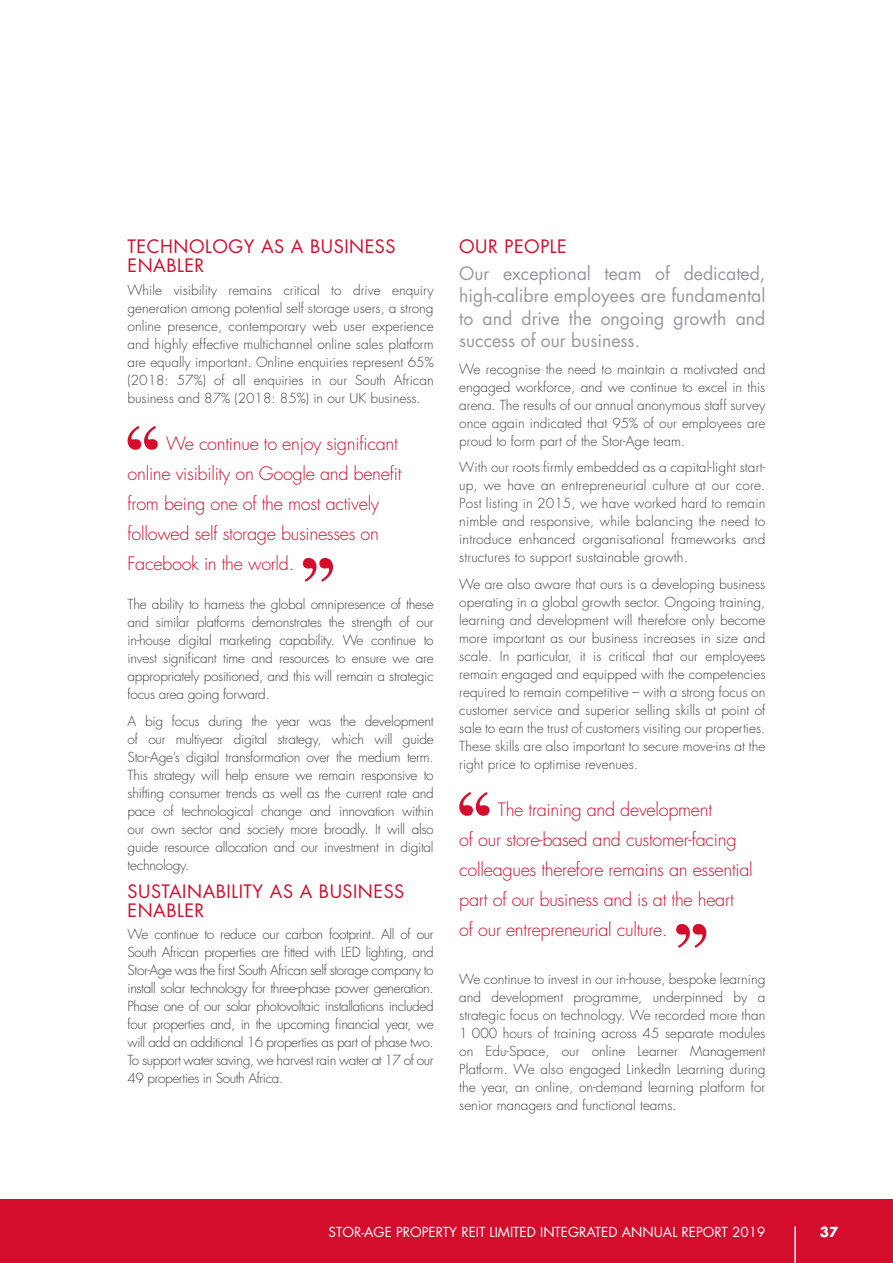
<style>
.page{position:relative;width:893px;height:1263px;background:#fff}
.page>*{position:absolute;margin:0;border:0;box-sizing:border-box;transform-origin:0 0}
.t1{font:300 18px/30px "Futura Std";letter-spacing:-.015em;color:#d30d2b}
.t2{font:18px/22.5px "Futura Std";color:#96989b;text-align:justify}
.t3{font:18px/19.5px "Futura Std";letter-spacing:.03em;color:#d30d2b}
.t4{font:300 13.5px/18px "Futura Std";color:#414142;text-align:justify}
.t5{font:13.5px "Futura Std";color:#fff}
.t6{font:700 13.5px "Futura Std";color:#fff}
</style>
<div class="page">
<div style="left:0;top:1199px;width:893px;height:64px;background:#d30d2b"></div>
<hr style="left:794px;top:1226px;width:2px;height:37px;background:#fff">
<svg style="left:128px;top:426px;width:30px;height:24px"></svg>
<svg style="left:303px;top:558px;width:30px;height:24px"></svg>
<svg style="left:459px;top:792px;width:30px;height:24px"></svg>
<svg style="left:676px;top:924px;width:30px;height:24px"></svg>
<h1 class="t3" style="left:128px;top:237px;width:270px">TECHNOLOGY AS A BUSINESS<br>ENABLER</h1>
<p class="t4" style="left:128px;top:281px;width:308px">While visibility remains critical to drive enquiry generation among potential self storage users, a strong online presence, contemporary web user experience and highly effective multichannel online sales platform are equally important. Online enquiries represent 65% (2018: 57%) of all enquiries in our South African business and 87% (2018: 85%) in our UK business.</p>
<h1 class="t1" style="left:128px;top:429px;width:275px;text-indent:39px">We continue to enjoy significant online visibility on Google and benefit from being one of the most actively followed self storage businesses on Facebook in the world.</h1>
<p class="t4" style="left:128px;top:595px;width:308px">The ability to harness the global omnipresence of these and similar platforms demonstrates the strength of our in-house digital marketing capability. We continue to invest significant time and resources to ensure we are appropriately positioned, and this will remain a strategic focus area going forward.</p>
<p class="t4" style="left:128px;top:712px;width:308px">A big focus during the year was the development of our multiyear digital strategy, which will guide Stor-Age’s digital transformation over the medium term.<br>This strategy will help ensure we remain responsive to shifting consumer trends as well as the current rate and pace of technological change and innovation within our own sector and society more broadly. It will also guide resource allocation and our investment in digital technology.</p>
<h1 class="t3" style="left:128px;top:881px;width:278px">SUSTAINABILITY AS A BUSINESS<br>ENABLER</h1>
<p class="t4" style="left:128px;top:926px;width:308px">We continue to reduce our carbon footprint. All of our South African properties are fitted with LED lighting, and Stor-Age was the first South African self storage company to install solar technology for three-phase power generation.<br>Phase one of our solar photovoltaic installations included four properties and, in the upcoming financial year, we will add an additional 16 properties as part of phase two.<br>To support water saving, we harvest rain water at 17 of our 49 properties in South Africa.</p>
<h1 class="t3" style="left:459px;top:237px;width:109px">OUR PEOPLE</h1>
<h1 class="t2" style="left:459px;top:262px;width:308px">Our exceptional team of dedicated, high-calibre employees are fundamental to and drive the ongoing growth and success of our business.</h1>
<p class="t4" style="left:459px;top:360px;width:308px">We recognise the need to maintain a motivated and engaged workforce, and we continue to excel in this arena. The results of our annual anonymous staff survey once again indicated that 95% of our employees are proud to form part of the Stor-Age team.</p>
<p class="t4" style="left:459px;top:459px;width:308px">With our roots firmly embedded as a capital-light start&shy;up, we have an entrepreneurial culture at our core.<br>Post listing in 2015, we have worked hard to remain nimble and responsive, while balancing the need to introduce enhanced organisational frameworks and structures to support sustainable growth.</p>
<p class="t4" style="left:459px;top:575px;width:308px">We are also aware that ours is a developing business operating in a global growth sector. Ongoing training, learning and development will therefore only become more important as our business increases in size and scale. In particular, it is critical that our employees remain engaged and equipped with the competencies required to remain competitive – with a strong focus on customer service and superior selling skills at point of sale to earn the trust of customers visiting our properties.<br>These skills are also important to secure move-ins at the right price to optimise revenues.</p>
<h1 class="t1" style="left:459px;top:795px;width:295px;text-indent:39px">The training and development<br>of our store-based and customer-facing colleagues therefore remains an essential part of our business and is at the heart<br>of our entrepreneurial culture.</h1>
<p class="t4" style="left:459px;top:970px;width:308px">We continue to invest in our in-house, bespoke learning and development programme, underpinned by a strategic focus on technology. We recorded more than 1 000 hours of training across 45 separate modules on Edu-Space, our online Learner Management Platform. We also engaged LinkedIn Learning during the year, an online, on-demand learning platform for senior managers and functional teams.</p>
<p class="t5" style="left:329px;top:1223px;width:438px">STOR-AGE PROPERTY REIT LIMITED INTEGRATED ANNUAL REPORT 2019</p>
<p class="t6" style="left:820px;top:1222px;width:20px">37</p>
</div>
